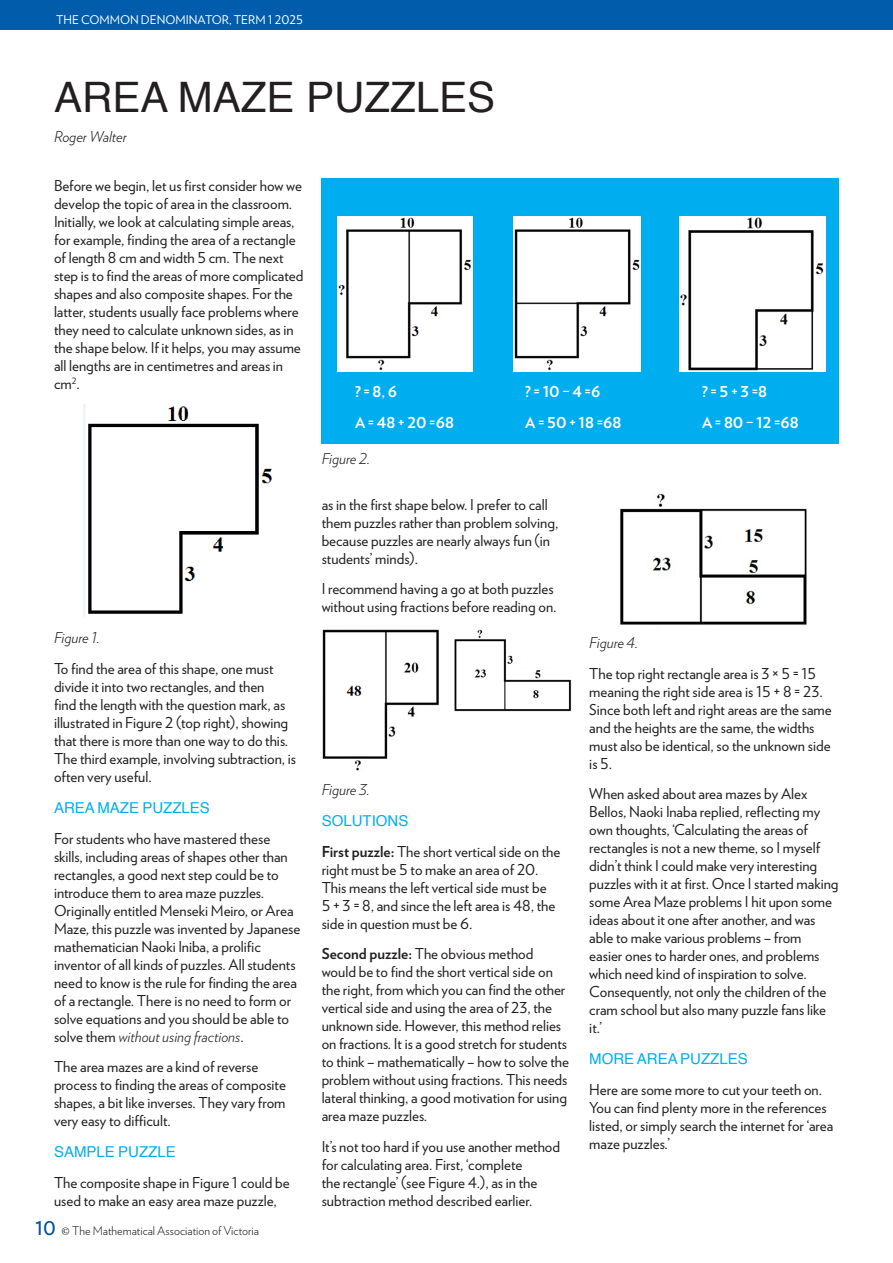
<style>
.page{position:relative;width:893px;height:1263px;background:#fff}
.page>*{position:absolute;margin:0;border:0;box-sizing:border-box;transform-origin:0 0}
.Heading_1{font:42px "Helvetica";color:#231f20}
.t1{font:24px "Verlag";color:#01529a}
.Body_text{font:15px/18px "Verlag";color:#231f20}
.Subheading_-_CYAN{font:15px "Helvetica";color:#00aeef}
.Body_text-2{font:700 15px "Verlag";color:#fff}
.Body_text-3{font:italic 300 15px "Verlag";color:#231f20}
.Bullet_points{font:italic 300 15px "Verlag";color:#231f20}
.t2{font:300 12px "Verlag";color:#231f20}
.Bullet_points-2{font:12px "Verlag";color:#fff}
.s1{font-weight:300;font-style:italic}
.s2{font-family:"Minion Pro";font-weight:400}
.s3{font-weight:700}
</style>
<div class="page">
<div style="left:0;top:0;width:893px;height:30px;background:#015dab"></div>
<img style="left:83px;top:404px;width:189px;height:212px">
<img style="left:454px;top:629px;width:118px;height:83px">
<img style="left:322px;top:628px;width:117px;height:143px">
<img style="left:620px;top:493px;width:187px;height:132px">
<div style="left:322px;top:179px;width:517px;height:265px;background:#00aeef"></div>
<img style="left:338px;top:216px;width:135px;height:156px">
<img style="left:514px;top:216px;width:127px;height:156px">
<img style="left:679px;top:216px;width:147px;height:156px">
<p class="Bullet_points-2" style="left:56px;top:11px;width:248px">THE COMMON DENOMINATOR, TERM 1 2025</p>
<p class="Heading_1" style="left:54px;top:65px;width:443px">AREA MAZE PUZZLES</p>
<p class="Bullet_points" style="left:54px;top:125px;width:74px">Roger Walter</p>
<p class="Body_text" style="left:54px;top:175px;width:251px">Before we begin, let us first consider how we develop the topic of area in the classroom.<br>Initially, we look at calculating simple areas, for example, finding the area of a rectangle of length 8 cm and width 5 cm. The next step is to find the areas of more complicated shapes and also composite shapes. For the latter, students usually face problems where they need to calculate unknown sides, as in the shape below. If it helps, you may assume all lengths are in centimetres and areas in cm<sup>2</sup>.</p>
<p class="Body_text-3" style="left:54px;top:626px;width:47px">Figure 1.</p>
<p class="Body_text" style="left:54px;top:659px;width:244px">To find the area of this shape, one must divide it into two rectangles, and then<br>find the length with the question mark, as illustrated in Figure 2 (top right), showing that there is more than one way to do this.<br>The third example, involving subtraction, is often very useful.</p>
<p class="Subheading_-_CYAN" style="left:54px;top:796px;width:157px">AREA MAZE PUZZLES</p>
<p class="Body_text" style="left:54px;top:828px;width:248px">For students who have mastered these skills, including areas of shapes other than rectangles, a good next step could be to introduce them to area maze puzzles.<br>Originally entitled Menseki Meiro, or Area Maze, this puzzle was invented by Japanese mathematician Naoki Iniba, a prolific inventor of all kinds of puzzles. All students need to know is the rule for finding the area of a rectangle. There is no need to form or solve equations and you should be able to solve them <span class="s1">without using fractions</span>.</p>
<p class="Body_text" style="left:54px;top:1057px;width:233px">The area mazes are a kind of reverse process to finding the areas of composite shapes, a bit like inverses. They vary from very easy to difficult.</p>
<p class="Subheading_-_CYAN" style="left:54px;top:1140px;width:123px">SAMPLE PUZZLE</p>
<p class="Body_text" style="left:54px;top:1173px;width:237px">The composite shape in Figure 1 could be used to make an easy area maze puzzle,</p>
<p class="t1" style="left:35px;top:1209px;width:22px">10</p>
<p class="t2" style="left:62px;top:1222px;width:199px"><span class="s2">©</span> The Mathematical Association of Victoria</p>
<p class="Body_text-2" style="left:355px;top:380px;width:44px">? = 8, 6</p>
<p class="Body_text-2" style="left:355px;top:410px;width:100px">A = 48 + 20 =68</p>
<p class="Body_text-3" style="left:322px;top:447px;width:50px">Figure 2.</p>
<p class="Body_text-2" style="left:525px;top:380px;width:77px">? = 10 – 4 =6</p>
<p class="Body_text-2" style="left:525px;top:410px;width:98px">A = 50 + 18 =68</p>
<p class="Body_text" style="left:322px;top:494px;width:238px">as in the first shape below. I prefer to call them puzzles rather than problem solving, because puzzles are nearly always fun (in students’ minds).</p>
<p class="Body_text" style="left:322px;top:579px;width:236px">I recommend having a go at both puzzles without using fractions before reading on.</p>
<p class="Body_text-2" style="left:702px;top:380px;width:67px">? = 5 + 3 =8</p>
<p class="Body_text-2" style="left:702px;top:410px;width:98px">A = 80 – 12 =68</p>
<p class="Body_text-3" style="left:322px;top:778px;width:49px">Figure 3.</p>
<p class="Subheading_-_CYAN" style="left:322px;top:809px;width:88px">SOLUTIONS</p>
<p class="Body_text" style="left:322px;top:841px;width:240px"><span class="s3">First puzzle:</span> The short vertical side on the right must be 5 to make an area of 20.<br>This means the left vertical side must be<br>5 + 3 = 8, and since the left area is 48, the side in question must be 6.</p>
<p class="Body_text" style="left:322px;top:944px;width:249px"><span class="s3">Second puzzle:</span> The obvious method would be to find the short vertical side on the right, from which you can find the other vertical side and using the area of 23, the unknown side. However, this method relies on fractions. It is a good stretch for students to think – mathematically – how to solve the problem without using fractions. This needs lateral thinking, a good motivation for using area maze puzzles.</p>
<p class="Body_text" style="left:322px;top:1137px;width:240px">It’s not too hard if you use another method for calculating area. First, ‘complete<br>the rectangle’ (see Figure 4.), as in the subtraction method described earlier.</p>
<p class="Body_text-3" style="left:589px;top:631px;width:50px">Figure 4.</p>
<p class="Body_text" style="left:589px;top:663px;width:244px">The top right rectangle area is 3 × 5 = 15 meaning the right side area is 15 + 8 = 23.<br>Since both left and right areas are the same and the heights are the same, the widths must also be identical, so the unknown side is 5.</p>
<p class="Body_text" style="left:589px;top:784px;width:251px">When asked about area mazes by Alex Bellos, Naoki Inaba replied, reflecting my own thoughts, ‘Calculating the areas of rectangles is not a new theme, so I myself didn’t think I could make very interesting puzzles with it at first. Once I started making some Area Maze problems I hit upon some ideas about it one after another, and was able to make various problems – from<br>easier ones to harder ones, and problems which need kind of inspiration to solve.<br>Consequently, not only the children of the cram school but also many puzzle fans like it.’</p>
<p class="Subheading_-_CYAN" style="left:589px;top:1047px;width:160px">MORE AREA PUZZLES</p>
<p class="Body_text" style="left:589px;top:1080px;width:245px">Here are some more to cut your teeth on.<br>You can find plenty more in the references listed, or simply search the internet for ‘area maze puzzles.’</p>
</div>
